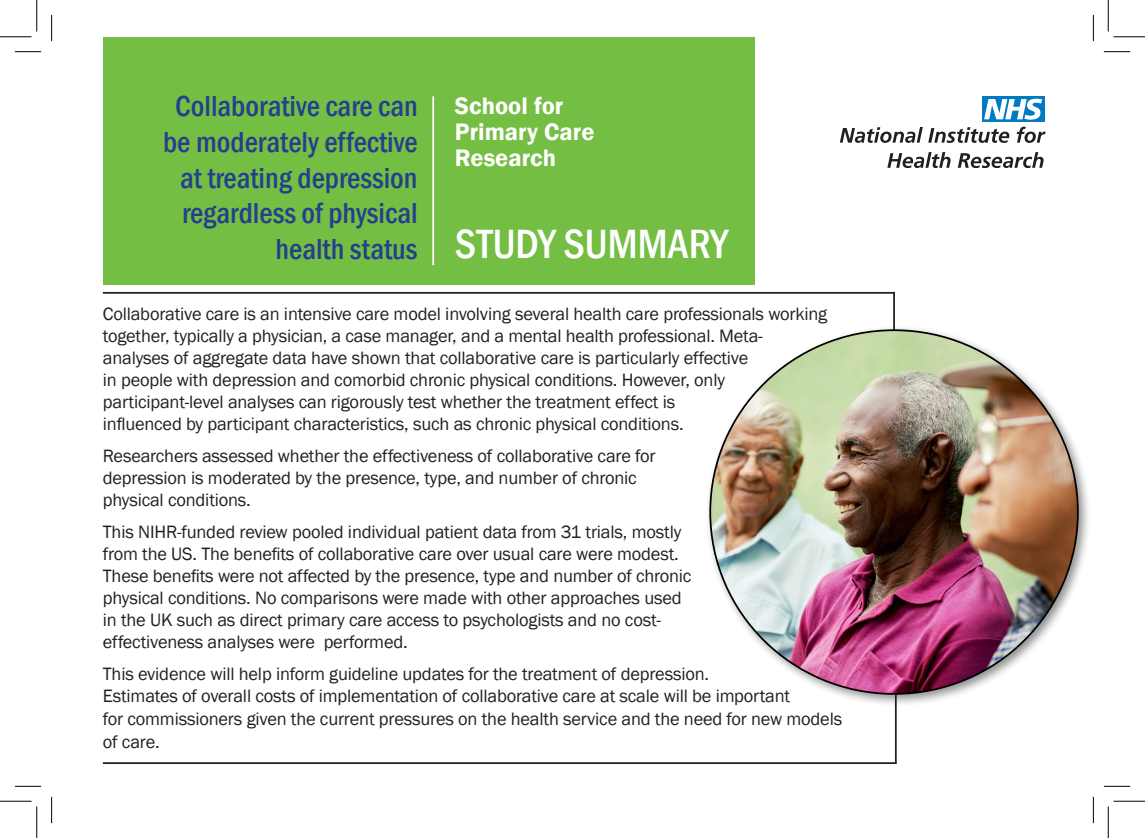
<style>
.page{position:relative;width:1145px;height:838px;background:#fff}
.page>*{position:absolute;margin:0;border:0;box-sizing:border-box;transform-origin:0 0}
.t1{font:500 condensed 42px "Franklin Gothic";color:#fff}
.t2{font:500 condensed 29.75px/35.7px "Franklin Gothic";color:#253f8e;text-align:right}
.t3{font:600 24.5px "Franklin Gothic";color:#fff}
.t4{font:18.38px/22.1px "Franklin Gothic";letter-spacing:-.01em;color:#231f20}
</style>
<div class="page">
<hr style="left:895px;top:694px;width:2px;height:69px;background:#231f20">
<div style="left:103px;top:37px;width:651px;height:247px;background:#74bf43"></div>
<svg style="left:840px;top:127px;width:169px;height:16px"></svg>
<svg style="left:1017px;top:127px;width:29px;height:16px"></svg>
<svg style="left:887px;top:152px;width:64px;height:16px"></svg>
<svg style="left:958px;top:152px;width:86px;height:16px"></svg>
<div style="left:983px;top:97px;width:62px;height:25px;background:#007ac2"></div>
<svg style="left:984px;top:99px;width:58px;height:21px"></svg>
<hr style="left:103px;top:762px;width:794px;height:1px;background:#231f20">
<hr style="left:103px;top:292px;width:792px;height:2px;background:#231f20">
<hr style="left:432px;top:96px;width:2px;height:169px;background:#fff">
<hr style="left:893px;top:292px;width:2px;height:58px;background:#231f20">
<div style="left:704px;top:324px;width:388px;height:383px;background:#231f20;opacity:.5"></div>
<img style="left:710px;top:330px;width:368px;height:363px">
<svg style="left:15px;top:51px;width:26px;height:1px"></svg>
<svg style="left:1104px;top:51px;width:26px;height:1px"></svg>
<svg style="left:15px;top:786px;width:26px;height:1px"></svg>
<svg style="left:1104px;top:786px;width:26px;height:1px"></svg>
<svg style="left:51px;top:15px;width:1px;height:26px"></svg>
<svg style="left:51px;top:796px;width:1px;height:27px"></svg>
<svg style="left:1093px;top:15px;width:1px;height:26px"></svg>
<svg style="left:1093px;top:796px;width:1px;height:27px"></svg>
<hr style="left:0;top:36px;width:32px;height:1px;background:#000">
<hr style="left:1113px;top:36px;width:32px;height:1px;background:#000">
<hr style="left:0;top:800px;width:32px;height:1px;background:#000">
<hr style="left:1113px;top:800px;width:32px;height:1px;background:#000">
<hr style="left:36px;top:0;width:1px;height:31px;background:#000">
<hr style="left:36px;top:806px;width:1px;height:31px;background:#000">
<hr style="left:1108px;top:0;width:1px;height:31px;background:#000">
<hr style="left:1108px;top:806px;width:1px;height:31px;background:#000">
<p class="t2" style="left:163px;top:88px;width:256px">Collaborative care can be moderately effective at treating depression regardless of physical health status</p>
<p class="t3" style="left:455px;top:90px;width:110px">School for</p>
<p class="t3" style="left:455px;top:116px;width:141px">Primary Care</p>
<p class="t3" style="left:455px;top:143px;width:103px">Research</p>
<p class="t1" style="left:455px;top:216px;width:275px">STUDY SUMMARY</p>
<p class="t4" style="left:103px;top:303px;width:726px">Collaborative care is an intensive care model involving several health care professionals working together, typically a physician, a case manager, and a mental health professional. Meta&shy;analyses of aggregate data have shown that collaborative care is particularly effective<br>in people with depression and comorbid chronic physical conditions. However, only participant-level analyses can rigorously test whether the treatment effect is<br>influenced by participant characteristics, such as chronic physical conditions.</p>
<p class="t4" style="left:103px;top:445px;width:554px">Researchers assessed whether the effectiveness of collaborative care for depression is moderated by the presence, type, and number of chronic physical conditions.</p>
<p class="t4" style="left:103px;top:521px;width:590px">This NIHR-funded review pooled individual patient data from 31 trials, mostly from the US. The benefits of collaborative care over usual care were modest.<br>These benefits were not affected by the presence, type and number of chronic physical conditions. No comparisons were made with other approaches used in the UK such as direct primary care access to psychologists and no cost&shy;effectiveness analyses were performed.</p>
<p class="t4" style="left:103px;top:663px;width:741px">This evidence will help inform guideline updates for the treatment of depression.<br>Estimates of overall costs of implementation of collaborative care at scale will be important<br>for commissioners given the current pressures on the health service and the need for new models of care.</p>
</div>
